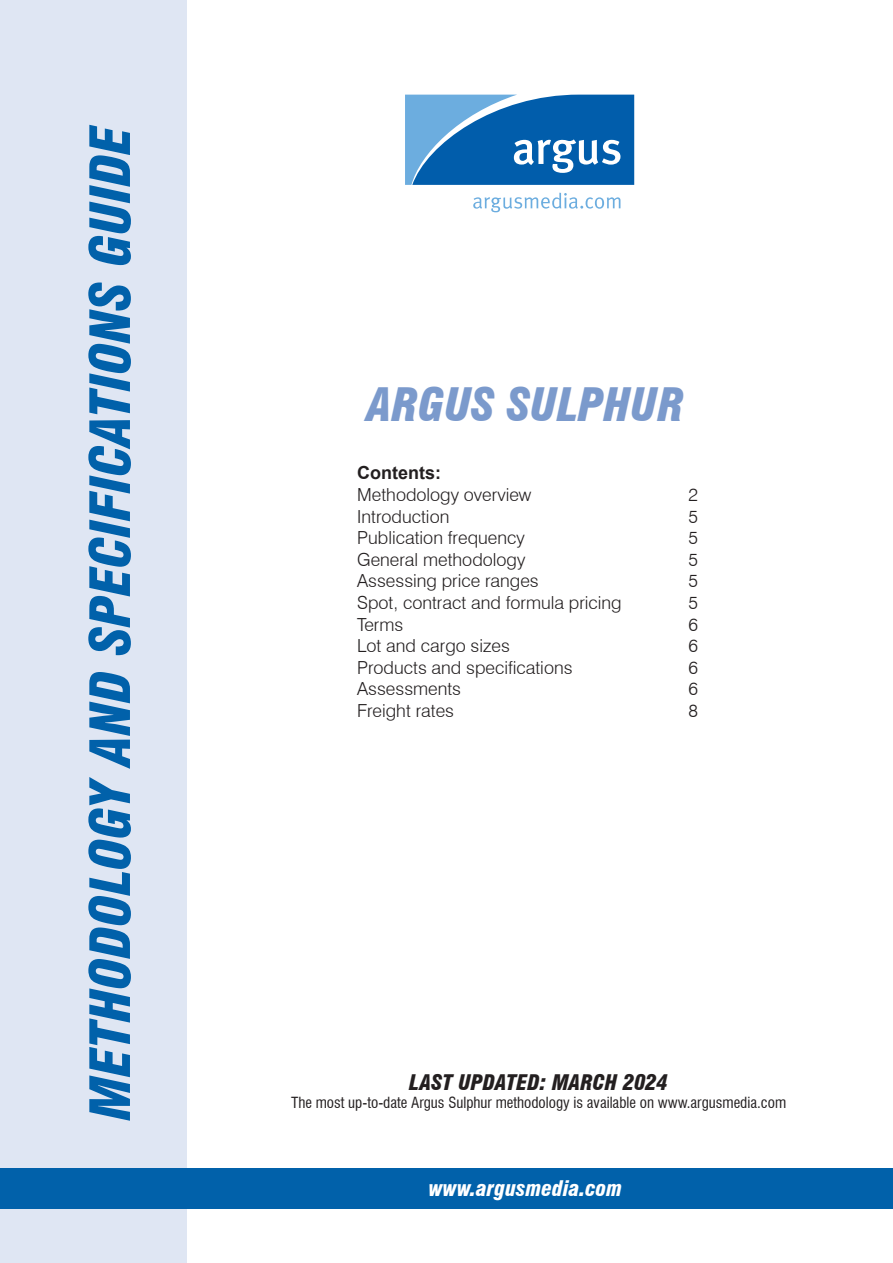
<style>
.page{position:relative;width:893px;height:1263px;background:#fff}
.page>*{position:absolute;margin:0;border:0;box-sizing:border-box;transform-origin:0 0}
.t1{font:italic 900 condensed 54px "Swiss 721 BT";color:#0161aa}
.t2{font:italic 900 condensed 45px "Swiss 721 BT";color:#7b9acc}
.t3{font:italic 900 condensed 21px "Swiss 721 BT";color:#231f20}
.t4{font:italic 900 condensed 21px "Swiss 721 BT";color:#fff}
.t5{font:300 18px "Swiss 721 BT";color:#231f20}
.TOC1_-_Header{font:700 18px "Arial";color:#231f20}
.t6{font:condensed 15px "Swiss 721 BT";color:#231f20}
</style>
<div class="page">
<div style="left:0;top:0;width:186px;height:1263px;background:#dfe6f3"></div>
<div style="left:0;top:1168px;width:893px;height:41px;background:#0161aa"></div>
<svg style="left:405px;top:95px;width:229px;height:90px"></svg>
<svg style="left:473px;top:193px;width:147px;height:19px"></svg>
<p class="t1" style="left:78px;top:1120px;width:997px;rotate:-90deg">METHODOLOGY AND SPECIFICATIONS GUIDE</p>
<p class="t2" style="left:367px;top:378px;width:319px">ARGUS SULPHUR</p>
<p class="TOC1_-_Header" style="left:357px;top:460px;width:85px">Contents:</p>
<p class="t5" style="left:357px;top:484px;width:176px">Methodology overview</p>
<p class="t5" style="left:688px;top:484px;width:11px">2</p>
<p class="t5" style="left:357px;top:505px;width:94px">Introduction</p>
<p class="t5" style="left:688px;top:505px;width:11px">5</p>
<p class="t5" style="left:357px;top:527px;width:169px">Publication frequency</p>
<p class="t5" style="left:688px;top:527px;width:11px">5</p>
<p class="t5" style="left:357px;top:548px;width:170px">General methodology</p>
<p class="t5" style="left:688px;top:548px;width:11px">5</p>
<p class="t5" style="left:357px;top:570px;width:183px">Assessing price ranges</p>
<p class="t5" style="left:688px;top:570px;width:11px">5</p>
<p class="t5" style="left:357px;top:592px;width:266px">Spot, contract and formula pricing</p>
<p class="t5" style="left:688px;top:592px;width:11px">5</p>
<p class="t5" style="left:357px;top:613px;width:48px">Terms</p>
<p class="t5" style="left:688px;top:613px;width:11px">6</p>
<p class="t5" style="left:357px;top:635px;width:154px">Lot and cargo sizes</p>
<p class="t5" style="left:688px;top:635px;width:11px">6</p>
<p class="t5" style="left:357px;top:656px;width:217px">Products and specifications</p>
<p class="t5" style="left:688px;top:656px;width:11px">6</p>
<p class="t5" style="left:357px;top:678px;width:105px">Assessments</p>
<p class="t5" style="left:688px;top:678px;width:11px">6</p>
<p class="t5" style="left:357px;top:700px;width:98px">Freight rates</p>
<p class="t5" style="left:688px;top:700px;width:11px">8</p>
<p class="t3" style="left:409px;top:1070px;width:261px">LAST UPDATED: MARCH 2024</p>
<p class="t6" style="left:291px;top:1094px;width:497px">The most up-to-date Argus Sulphur methodology is available on www.argusmedia.com</p>
<p class="t4" style="left:429px;top:1176px;width:195px">www.argusmedia.com</p>
</div>
